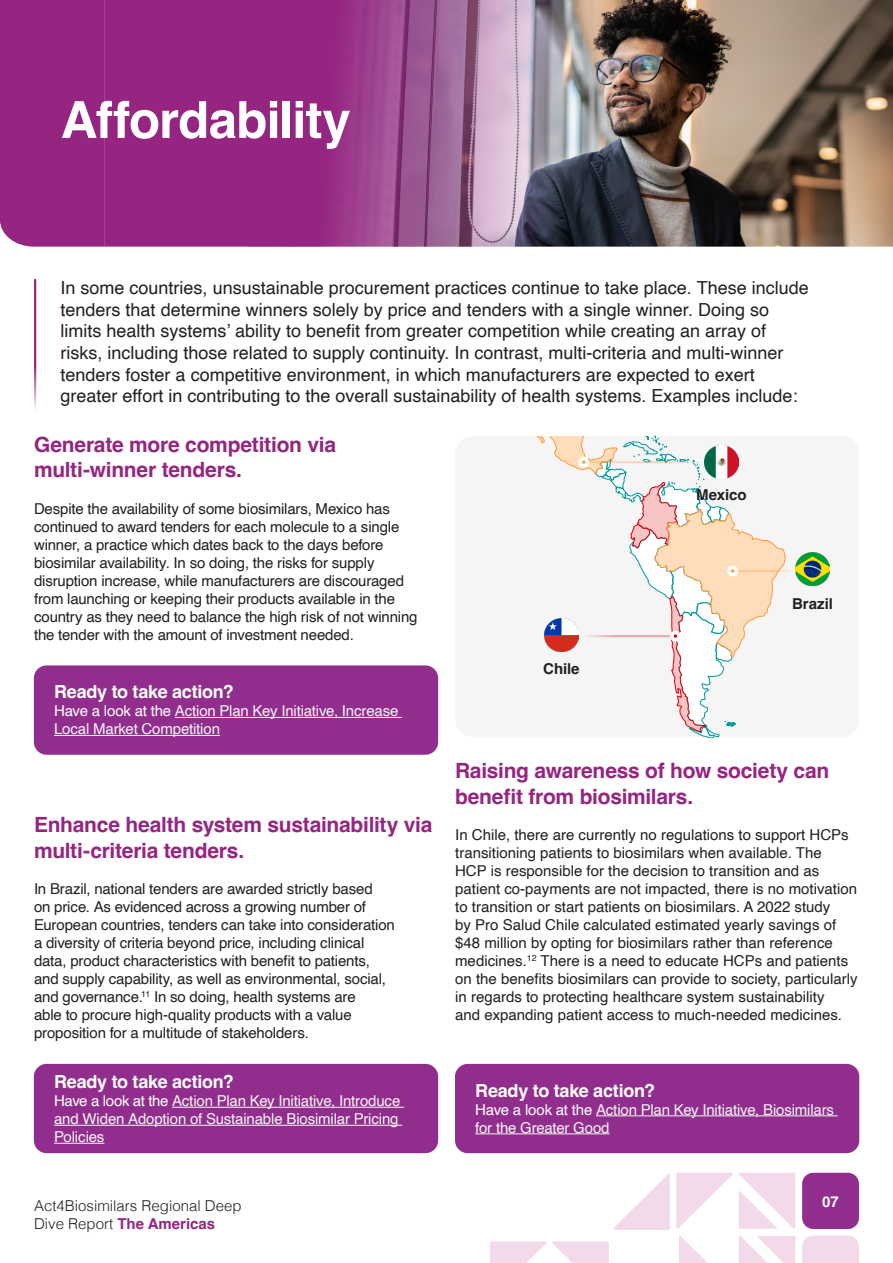
<style>
.page{position:relative;width:893px;height:1263px;background:#fff}
.page>*{position:absolute;margin:0;border:0;box-sizing:border-box;transform-origin:0 0}
.Goal{font:700 51px "Helvetica";letter-spacing:-.02em;color:#fff}
.Goal-2{font:700 21px/25.2px "Helvetica";letter-spacing:-.01em;color:#952581}
.Body{font:18px/21.6px "Helvetica";color:#231f20}
.Goal-3{font:700 18px "Helvetica";letter-spacing:-.015em;color:#fff}
.Heading{font:15px/18px "Helvetica";letter-spacing:-.005em;color:#231f20}
.Goal-4{font:15px/18px "Helvetica";letter-spacing:-.01em;color:#f5f5f5}
.Heading-2{font:300 15px/18px "Helvetica";color:#231f20}
.Goal-5{font:700 15px "Helvetica";letter-spacing:-.005em;color:#231f20}
.Heading-3{font:700 15px "Helvetica";color:#fff}
.s1{color:#fff}
.s2{font-weight:700;color:#952581}
</style>
<div class="page">
<div style="left:455px;top:436px;width:404px;height:301px;background:#f5f5f5;border-radius:18px"></div>
<svg style="left:676px;top:1173px;width:119px;height:56px"></svg>
<svg style="left:490px;top:1241px;width:119px;height:22px"></svg>
<svg style="left:613px;top:1174px;width:57px;height:56px"></svg>
<div style="left:802px;top:1235px;width:57px;height:28px;background:#f3daea"></div>
<svg style="left:679px;top:1236px;width:117px;height:27px"></svg>
<div style="left:802px;top:1173px;width:57px;height:56px;background:#912e8d;border-radius:11px"></div>
<div style="left:34px;top:665px;width:404px;height:90px;background:#912e8d;border-radius:13px"></div>
<div style="left:34px;top:1064px;width:404px;height:89px;background:#912e8d;border-radius:13px"></div>
<div style="left:455px;top:1064px;width:404px;height:89px;background:#912e8d;border-radius:13px"></div>
<hr style="left:175px;top:717px;width:227px;height:1px;background:#f5f5f5">
<hr style="left:54px;top:735px;width:166px;height:1px;background:#f5f5f5">
<hr style="left:172px;top:1107px;width:232px;height:1px;background:#f5f5f5">
<hr style="left:54px;top:1125px;width:348px;height:1px;background:#f5f5f5">
<hr style="left:54px;top:1143px;width:50px;height:1px;background:#f5f5f5">
<hr style="left:596px;top:1115px;width:242px;height:1px;background:#f5f5f5">
<hr style="left:475px;top:1133px;width:135px;height:1px;background:#f5f5f5">
<img style="left:716px;top:0;width:177px;height:247px">
<img style="left:104px;top:0;width:612px;height:247px">
<div style="left:0;top:0;width:104px;height:247px;background:#952581"></div>
<hr style="left:34px;top:280px;width:2px;height:136px;background:#952581">
<hr style="left:737px;top:570px;width:59px;height:2px;background:#ff9940">
<img style="left:796px;top:552px;width:33px;height:34px">
<svg style="left:536px;top:435px;width:250px;height:302px"></svg>
<p class="Goal" style="left:61px;top:89px;width:292px">Affordability</p>
<p class="Body" style="left:61px;top:278px;width:750px">In some countries, unsustainable procurement practices continue to take place. These include tenders that determine winners solely by price and tenders with a single winner. Doing so limits health systems’ ability to benefit from greater competition while creating an array of risks, including those related to supply continuity. In contrast, multi-criteria and multi-winner tenders foster a competitive environment, in which manufacturers are expected to exert greater effort in contributing to the overall sustainability of health systems. Examples include:</p>
<p class="Goal-2" style="left:34px;top:434px;width:304px">Generate more competition via multi-winner tenders.</p>
<p class="Heading" style="left:34px;top:500px;width:385px">Despite the availability of some biosimilars, Mexico has continued to award tenders for each molecule to a single winner, a practice which dates back to the days before biosimilar availability. In so doing, the risks for supply disruption increase, while manufacturers are discouraged from launching or keeping their products available in the country as they need to balance the high risk of not winning the tender with the amount of investment needed.</p>
<p class="Goal-3" style="left:54px;top:681px;width:181px">Ready to take action?</p>
<p class="Goal-4" style="left:54px;top:702px;width:346px"><span class="s1">Have a look at the</span> Action Plan Key Initiative, Increase<br>Local Market Competition</p>
<p class="Goal-2" style="left:34px;top:815px;width:400px">Enhance health system sustainability via multi-criteria tenders.</p>
<p class="Heading" style="left:34px;top:880px;width:362px">In Brazil, national tenders are awarded strictly based<br>on price. As evidenced across a growing number of European countries, tenders can take into consideration a diversity of criteria beyond price, including clinical data, product characteristics with benefit to patients, and supply capability, as well as environmental, social, and governance.<sup>11</sup> In so doing, health systems are<br>able to procure high-quality products with a value proposition for a multitude of stakeholders.</p>
<p class="Goal-3" style="left:54px;top:1071px;width:181px">Ready to take action?</p>
<p class="Goal-4" style="left:54px;top:1092px;width:348px"><span class="s1">Have a look at the</span> Action Plan Key Initiative, Introduce and Widen Adoption of Sustainable Biosimilar Pricing<br>Policies</p>
<p class="Goal-5" style="left:543px;top:660px;width:38px">Chile</p>
<p class="Goal-5" style="left:696px;top:486px;width:52px">Mexico</p>
<p class="Goal-5" style="left:792px;top:594px;width:42px">Brazil</p>
<p class="Goal-2" style="left:455px;top:761px;width:376px">Raising awareness of how society can benefit from biosimilars.</p>
<p class="Heading" style="left:455px;top:826px;width:404px">In Chile, there are currently no regulations to support HCPs transitioning patients to biosimilars when available. The<br>HCP is responsible for the decision to transition and as patient co-payments are not impacted, there is no motivation to transition or start patients on biosimilars. A 2022 study<br>by Pro Salud Chile calculated estimated yearly savings of $48 million by opting for biosimilars rather than reference medicines.<sup>12</sup> There is a need to educate HCPs and patients on the benefits biosimilars can provide to society, particularly in regards to protecting healthcare system sustainability<br>and expanding patient access to much-needed medicines.</p>
<p class="Goal-3" style="left:475px;top:1079px;width:181px">Ready to take action?</p>
<p class="Goal-4" style="left:475px;top:1101px;width:360px"><span class="s1">Have a look at the</span> Action Plan Key Initiative, Biosimilars for the Greater Good</p>
<p class="Heading-2" style="left:34px;top:1195px;width:209px">Act4Biosimilars Regional Deep<br>Dive Report <span class="s2">The Americas</span></p>
<p class="Heading-3" style="left:822px;top:1192px;width:18px">07</p>
</div>
